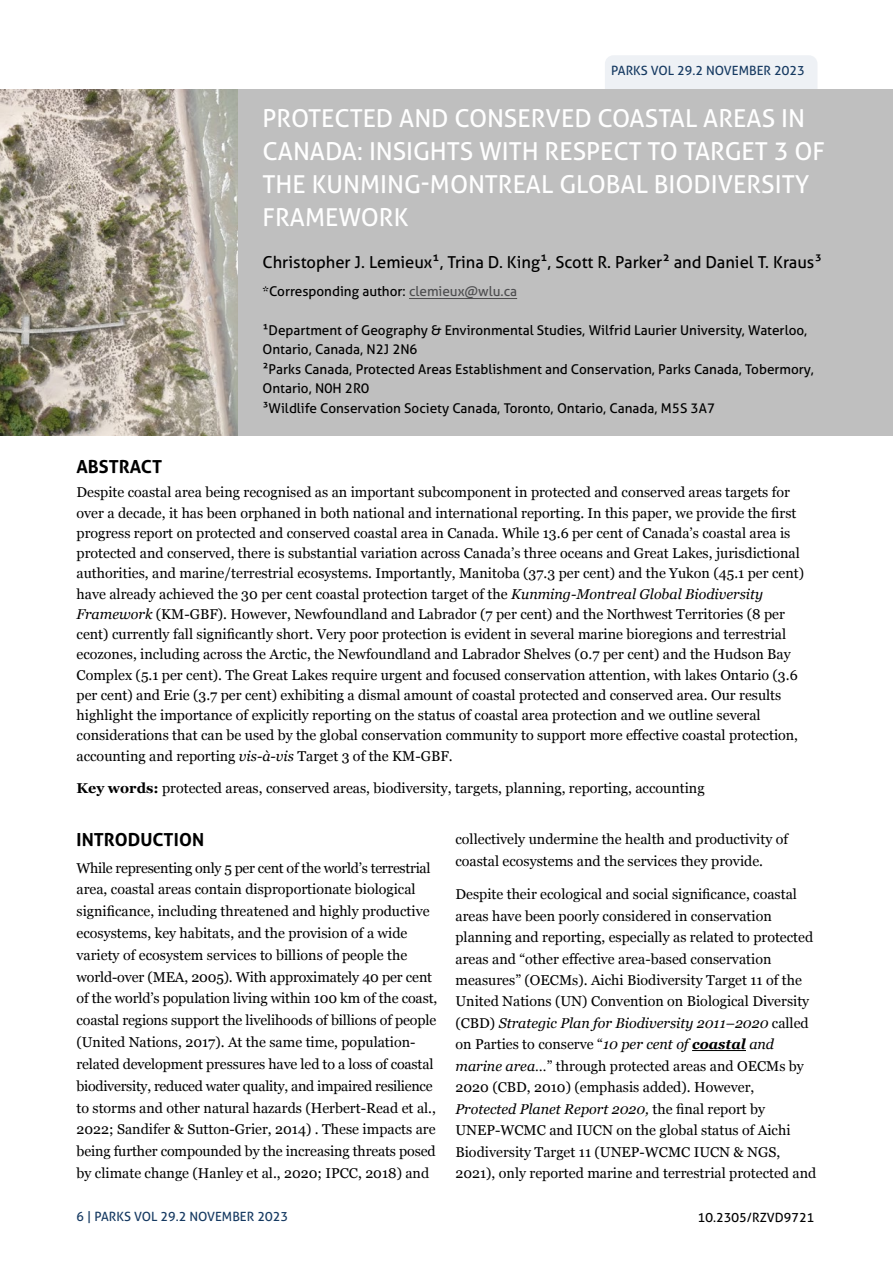
<style>
.page{position:relative;width:893px;height:1263px;background:#fff}
.page>*{position:absolute;margin:0;border:0;box-sizing:border-box;transform-origin:0 0}
.t1{font:24.75px/33px "Aller";color:#fff}
.t2{font:700 18px "Aller";color:#000}
.t3{font:16.5px "Aller";color:#000}
.t4{font:14.25px/21.8px "Georgia";color:#000}
.t5{font:13.5px/19.5px "Aller";color:#000}
.t6{font:12.75px "Aller";color:#153961}
.t7{font:12.75px "Aller";color:#000}
.s1{color:#4d4d4f}
.s2{font-style:italic}
.s3{font-weight:700}
.s4{font-weight:700;font-style:italic}
</style>
<div class="page">
<div style="left:605px;top:55px;width:212px;height:43px;background:#eef1f5;border-radius:9px"></div>
<img style="left:0;top:89px;width:238px;height:347px">
<div style="left:238px;top:89px;width:655px;height:347px;background:#bfbfbf"></div>
<hr style="left:409px;top:298px;width:108px;height:1px;background:#4d4d4f">
<hr style="left:692px;top:1050px;width:54px;height:1px;background:#000">
<p class="t6" style="left:611px;top:62px;width:195px">PARKS VOL 29.2 NOVEMBER 2023</p>
<h1 class="t1" style="left:263px;top:102px;width:564px">PROTECTED AND CONSERVED COASTAL AREAS IN CANADA: INSIGHTS WITH RESPECT TO TARGET 3 OF THE KUNMING-MONTREAL GLOBAL BIODIVERSITY FRAMEWORK</h1>
<p class="t3" style="left:263px;top:251px;width:561px">Christopher J. Lemieux¹, Trina D. King¹, Scott R. Parker² and Daniel T. Kraus³</p>
<p class="t5" style="left:263px;top:281px;width:256px">*Corresponding author: <span class="s1">clemieux@wlu.ca</span></p>
<p class="t5" style="left:263px;top:320px;width:553px">¹Department of Geography &amp; Environmental Studies, Wilfrid Laurier University, Waterloo, Ontario, Canada, N2J 2N6<br>²Parks Canada, Protected Areas Establishment and Conservation, Parks Canada, Tobermory, Ontario, N0H 2R0<br>³Wildlife Conservation Society Canada, Toronto, Ontario, Canada, M5S 3A7</p>
<p class="t2" style="left:77px;top:455px;width:87px">ABSTRACT</p>
<p class="t4" style="left:77px;top:482px;width:729px;line-height:20.2px">Despite coastal area being recognised as an important subcomponent in protected and conserved areas targets for over a decade, it has been orphaned in both national and international reporting. In this paper, we provide the first progress report on protected and conserved coastal area in Canada. While 13.6 per cent of Canada’s coastal area is protected and conserved, there is substantial variation across Canada’s three oceans and Great Lakes, jurisdictional authorities, and marine/terrestrial ecosystems. Importantly, Manitoba (37.3 per cent) and the Yukon (45.1 per cent) have already achieved the 30 per cent coastal protection target of the <span class="s2">Kunming-Montreal Global Biodiversity Framework</span> (KM-GBF). However, Newfoundland and Labrador (7 per cent) and the Northwest Territories (8 per cent) currently fall significantly short. Very poor protection is evident in several marine bioregions and terrestrial ecozones, including across the Arctic, the Newfoundland and Labrador Shelves (0.7 per cent) and the Hudson Bay Complex (5.1 per cent). The Great Lakes require urgent and focused conservation attention, with lakes Ontario (3.6 per cent) and Erie (3.7 per cent) exhibiting a dismal amount of coastal protected and conserved area. Our results highlight the importance of explicitly reporting on the status of coastal area protection and we outline several considerations that can be used by the global conservation community to support more effective coastal protection, accounting and reporting <span class="s2">vis-à-vis</span> Target 3 of the KM-GBF.</p>
<p class="t4" style="left:77px;top:776px;width:629px"><span class="s3">Key words:</span> protected areas, conserved areas, biodiversity, targets, planning, reporting, accounting</p>
<p class="t2" style="left:77px;top:828px;width:129px">INTRODUCTION</p>
<p class="t4" style="left:77px;top:856px;width:362px">While representing only 5 per cent of the world’s terrestrial area, coastal areas contain disproportionate biological significance, including threatened and highly productive ecosystems, key habitats, and the provision of a wide variety of ecosystem services to billions of people the world-over (MEA, 2005). With approximately 40 per cent of the world’s population living within 100 km of the coast, coastal regions support the livelihoods of billions of people (United Nations, 2017). At the same time, population&shy;related development pressures have led to a loss of coastal biodiversity, reduced water quality, and impaired resilience to storms and other natural hazards (Herbert-Read et al., 2022; Sandifer &amp; Sutton-Grier, 2014) . These impacts are being further compounded by the increasing threats posed by climate change (Hanley et al., 2020; IPCC, 2018) and</p>
<p class="t4" style="left:455px;top:828px;width:334px">collectively undermine the health and productivity of coastal ecosystems and the services they provide.</p>
<p class="t4" style="left:455px;top:883px;width:362px">Despite their ecological and social significance, coastal areas have been poorly considered in conservation planning and reporting, especially as related to protected areas and “other effective area-based conservation measures” (OECMs). Aichi Biodiversity Target 11 of the United Nations (UN) Convention on Biological Diversity (CBD) <span class="s2">Strategic Plan for Biodiversity 2011–2020</span> called on Parties to conserve “<span class="s2">10 per cent of</span> <span class="s4">coastal</span> <span class="s2">and marine area…</span>” through protected areas and OECMs by 2020 (CBD, 2010) (emphasis added). However, <span class="s2">Protected Planet Report 2020,</span> the final report by UNEP-WCMC and IUCN on the global status of Aichi Biodiversity Target 11 (UNEP-WCMC IUCN &amp; NGS, 2021), only reported marine and terrestrial protected and</p>
<p class="t7" style="left:698px;top:1210px;width:118px">10.2305/RZVD9721</p>
<p class="t6" style="left:77px;top:1208px;width:213px">6 | PARKS VOL 29.2 NOVEMBER 2023</p>
</div>
